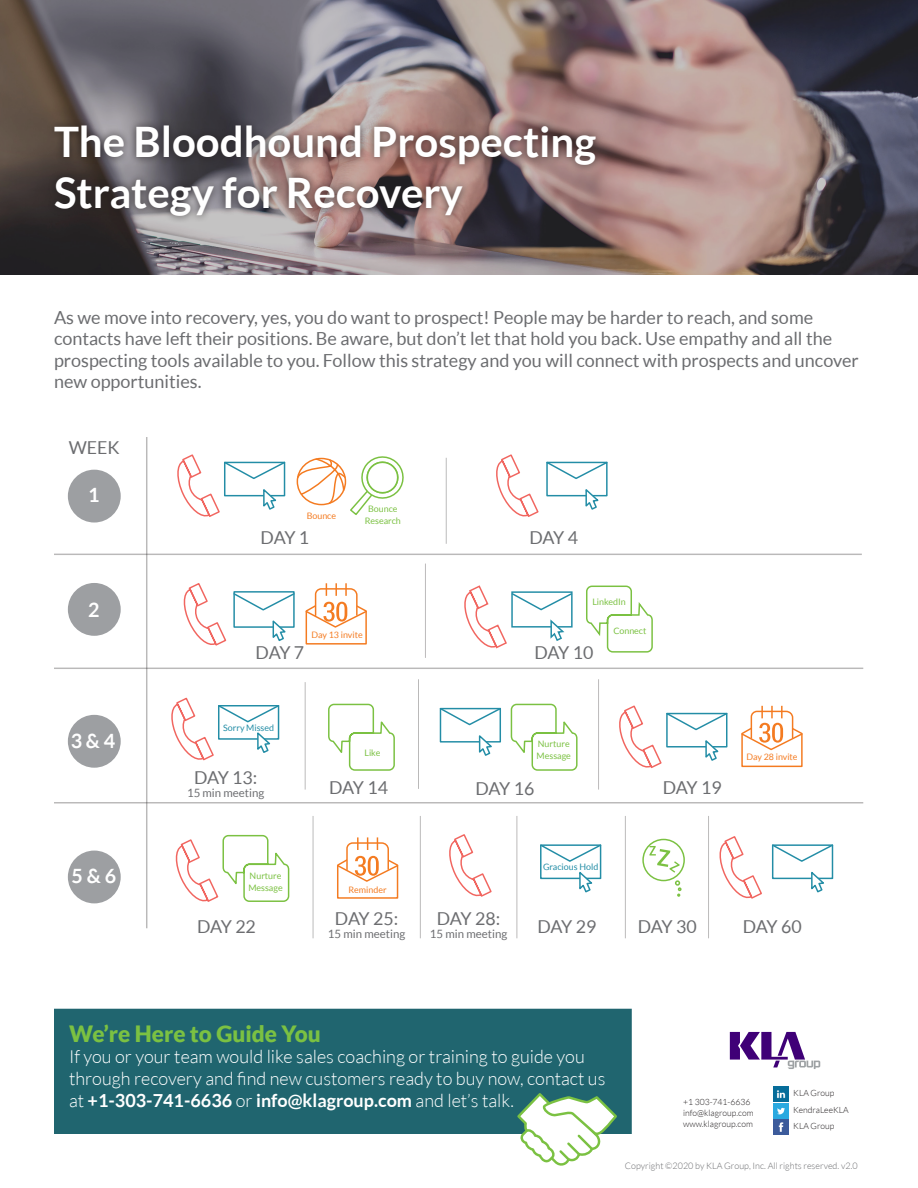
<style>
.page{position:relative;width:918px;height:1188px;background:#fff}
.page>*{position:absolute;margin:0;border:0;box-sizing:border-box;transform-origin:0 0}
.days{font:700 42px "Lato";color:#fff}
.Subhead_black{font:900 22.5px "Lato";color:#7bc142}
.t1{font:700 19.65px "Lato";color:#fff}
.days-2{font:18px/21.6px "Lato";color:#6c6d70}
.Body_new{font:300 18px/21.6px "Lato";color:#fff}
.days-3{font:17.85px "Lato";letter-spacing:-.02em;color:#6c6d70}
.days-4{font:11.55px "Lato";color:#6c6d70}
.days-5{font:300 9px "Lato";color:#6c6d70}
.t2{font:8.85px "Lato";color:#7bc142}
.t3{font:8.85px "Lato";color:#f47b21}
.t4{font:8.85px "Lato";color:#238da6}
.Body_new-2{font:300 8.55px "Lato";color:#231f20}
.s1{font-weight:700}
</style>
<div class="page">
<svg style="left:719px;top:836px;width:43px;height:63px"></svg>
<svg style="left:449px;top:834px;width:43px;height:63px"></svg>
<svg style="left:177px;top:454px;width:109px;height:63px"></svg>
<svg style="left:183px;top:583px;width:112px;height:63px"></svg>
<svg style="left:619px;top:705px;width:109px;height:64px"></svg>
<svg style="left:171px;top:697px;width:109px;height:64px"></svg>
<div style="left:440px;top:708px;width:61px;height:35px;background:#fff;border:1px solid #238da6"></div>
<svg style="left:439px;top:707px;width:62px;height:19px"></svg>
<svg style="left:478px;top:735px;width:15px;height:21px"></svg>
<div style="left:772px;top:844px;width:61px;height:35px;background:#fff;border:1px solid #238da6"></div>
<svg style="left:771px;top:844px;width:63px;height:19px"></svg>
<svg style="left:810px;top:871px;width:16px;height:22px"></svg>
<div style="left:540px;top:844px;width:61px;height:35px;background:#fff;border:1px solid #238da6"></div>
<svg style="left:540px;top:844px;width:62px;height:19px"></svg>
<svg style="left:578px;top:871px;width:16px;height:22px"></svg>
<svg style="left:464px;top:585px;width:109px;height:64px"></svg>
<svg style="left:496px;top:454px;width:112px;height:63px"></svg>
<svg style="left:305px;top:583px;width:62px;height:62px"></svg>
<svg style="left:337px;top:837px;width:62px;height:62px"></svg>
<svg style="left:586px;top:585px;width:67px;height:68px"></svg>
<svg style="left:328px;top:703px;width:67px;height:68px"></svg>
<svg style="left:175px;top:834px;width:115px;height:68px"></svg>
<svg style="left:510px;top:703px;width:68px;height:68px"></svg>
<svg style="left:296px;top:456px;width:108px;height:59px"></svg>
<svg style="left:643px;top:839px;width:41px;height:42px"></svg>
<div style="left:642px;top:839px;width:43px;height:42px;border:1px solid #7bc142;border-radius:50%"></div>
<svg style="left:675px;top:880px;width:7px;height:17px"></svg>
<svg style="left:649px;top:846px;width:31px;height:27px"></svg>
<hr style="left:54px;top:554px;width:808px;height:1px;background:#231f20">
<hr style="left:54px;top:668px;width:809px;height:1px;background:#231f20">
<hr style="left:54px;top:802px;width:809px;height:1px;background:#231f20">
<hr style="left:446px;top:458px;width:1px;height:86px;background:#231f20">
<hr style="left:425px;top:564px;width:1px;height:94px;background:#231f20">
<hr style="left:305px;top:682px;width:1px;height:108px;background:#231f20">
<hr style="left:313px;top:816px;width:1px;height:122px;background:#231f20">
<hr style="left:420px;top:816px;width:1px;height:122px;background:#231f20">
<hr style="left:516px;top:816px;width:1px;height:122px;background:#231f20">
<hr style="left:625px;top:816px;width:1px;height:122px;background:#231f20">
<hr style="left:708px;top:816px;width:1px;height:122px;background:#231f20">
<hr style="left:418px;top:679px;width:1px;height:110px;background:#231f20">
<hr style="left:598px;top:679px;width:1px;height:111px;background:#231f20">
<hr style="left:146px;top:437px;width:1px;height:491px;background:#231f20">
<div style="left:68px;top:470px;width:53px;height:53px;background:#9d9fa2;border-radius:50%"></div>
<div style="left:68px;top:583px;width:53px;height:53px;background:#9d9fa2;border-radius:50%"></div>
<div style="left:68px;top:715px;width:53px;height:53px;background:#9d9fa2;border-radius:50%"></div>
<div style="left:68px;top:851px;width:53px;height:52px;background:#9d9fa2;border-radius:50%"></div>
<svg style="left:741px;top:706px;width:62px;height:62px"></svg>
<div style="left:55px;top:1009px;width:576px;height:124px;background:#20656f"></div>
<div style="left:54px;top:1009px;width:578px;height:125px;border:2px solid #20656f"></div>
<svg style="left:0;top:0;width:918px;height:274px"></svg>
<div style="left:47px;top:118px;width:557px;height:105px;background:#231f20;opacity:.75"></div>
<svg style="left:730px;top:1032px;width:90px;height:37px"></svg>
<img style="left:774px;top:1120px;width:15px;height:15px">
<img style="left:774px;top:1087px;width:15px;height:14px">
<img style="left:774px;top:1103px;width:15px;height:15px">
<svg style="left:515px;top:1093px;width:104px;height:73px"></svg>
<p class="days" style="left:54px;top:118px;width:544px">The Bloodhound Prospecting</p>
<p class="days" style="left:54px;top:169px;width:410px">Strategy for Recovery</p>
<p class="days-2" style="left:54px;top:306px;width:806px">As we move into recovery, yes, you do want to prospect! People may be harder to reach, and some contacts have left their positions. Be aware, but don’t let that hold you back. Use empathy and all the prospecting tools available to you. Follow this strategy and you will connect with prospects and uncover new opportunities.</p>
<p class="days-3" style="left:69px;top:437px;width:52px">WEEK</p>
<p class="t1" style="left:88px;top:484px;width:13px">1</p>
<p class="t1" style="left:88px;top:598px;width:13px">2</p>
<p class="t1" style="left:71px;top:729px;width:46px">3 &amp; 4</p>
<p class="t1" style="left:72px;top:865px;width:46px">5 &amp; 6</p>
<p class="t3" style="left:307px;top:511px;width:31px">Bounce</p>
<p class="days-3" style="left:261px;top:527px;width:50px">DAY 1</p>
<p class="t2" style="left:368px;top:504px;width:31px">Bounce</p>
<p class="t2" style="left:365px;top:516px;width:38px">Research</p>
<p class="days-3" style="left:256px;top:642px;width:50px">DAY 7</p>
<p class="t3" style="left:311px;top:630px;width:53px">Day 13 invite</p>
<p class="t4" style="left:223px;top:723px;width:52px">Sorry Missed</p>
<p class="days-3" style="left:194px;top:767px;width:65px">DAY 13:</p>
<p class="days-4" style="left:187px;top:787px;width:79px">15 min meeting</p>
<p class="t2" style="left:364px;top:748px;width:17px">Like</p>
<p class="days-3" style="left:329px;top:778px;width:60px">DAY 14</p>
<p class="t2" style="left:250px;top:871px;width:33px">Nurture</p>
<p class="t2" style="left:248px;top:883px;width:36px">Message</p>
<p class="t3" style="left:349px;top:885px;width:40px">Reminder</p>
<p class="days-3" style="left:530px;top:527px;width:50px">DAY 4</p>
<p class="t2" style="left:592px;top:597px;width:35px">LinkedIn</p>
<p class="t2" style="left:613px;top:626px;width:35px">Connect</p>
<p class="days-3" style="left:535px;top:642px;width:60px">DAY 10</p>
<p class="t2" style="left:538px;top:739px;width:33px">Nurture</p>
<p class="t2" style="left:537px;top:751px;width:36px">Message</p>
<p class="days-3" style="left:475px;top:779px;width:60px">DAY 16</p>
<p class="days-3" style="left:663px;top:778px;width:60px">DAY 19</p>
<p class="t3" style="left:746px;top:752px;width:53px">Day 28 invite</p>
<p class="t4" style="left:543px;top:862px;width:57px">Gracious Hold</p>
<p class="days-3" style="left:335px;top:908px;width:65px">DAY 25:</p>
<p class="days-4" style="left:328px;top:928px;width:79px">15 min meeting</p>
<p class="days-3" style="left:437px;top:908px;width:65px">DAY 28:</p>
<p class="days-4" style="left:430px;top:928px;width:79px">15 min meeting</p>
<p class="days-3" style="left:197px;top:916px;width:60px">DAY 22</p>
<p class="days-3" style="left:538px;top:916px;width:60px">DAY 29</p>
<p class="days-3" style="left:638px;top:916px;width:60px">DAY 30</p>
<p class="days-3" style="left:743px;top:916px;width:60px">DAY 60</p>
<p class="Subhead_black" style="left:69px;top:1020px;width:253px">We’re Here to Guide You</p>
<p class="Body_new" style="left:69px;top:1046px;width:538px">If you or your team would like sales coaching or training to guide you through recovery and find new customers ready to buy now, contact us at <span class="s1">+1-303-741-6636</span> or <span class="s1">info@klagroup.com</span> and let’s talk.</p>
<p class="Body_new-2" style="left:793px;top:1089px;width:43px">KLA Group</p>
<p class="Body_new-2" style="left:793px;top:1105px;width:57px">KendraLeeKLA</p>
<p class="Body_new-2" style="left:793px;top:1121px;width:43px">KLA Group</p>
<p class="days-5" style="left:625px;top:1161px;width:234px">Copyright ©2020 by KLA Group, Inc. All rights reserved. v2.0</p>
<p class="Body_new-2" style="left:683px;top:1097px;width:69px">+1 303-741-6636</p>
<p class="Body_new-2" style="left:683px;top:1108px;width:72px">info@klagroup.com</p>
<p class="Body_new-2" style="left:683px;top:1119px;width:71px">www.klagroup.com</p>
</div>
